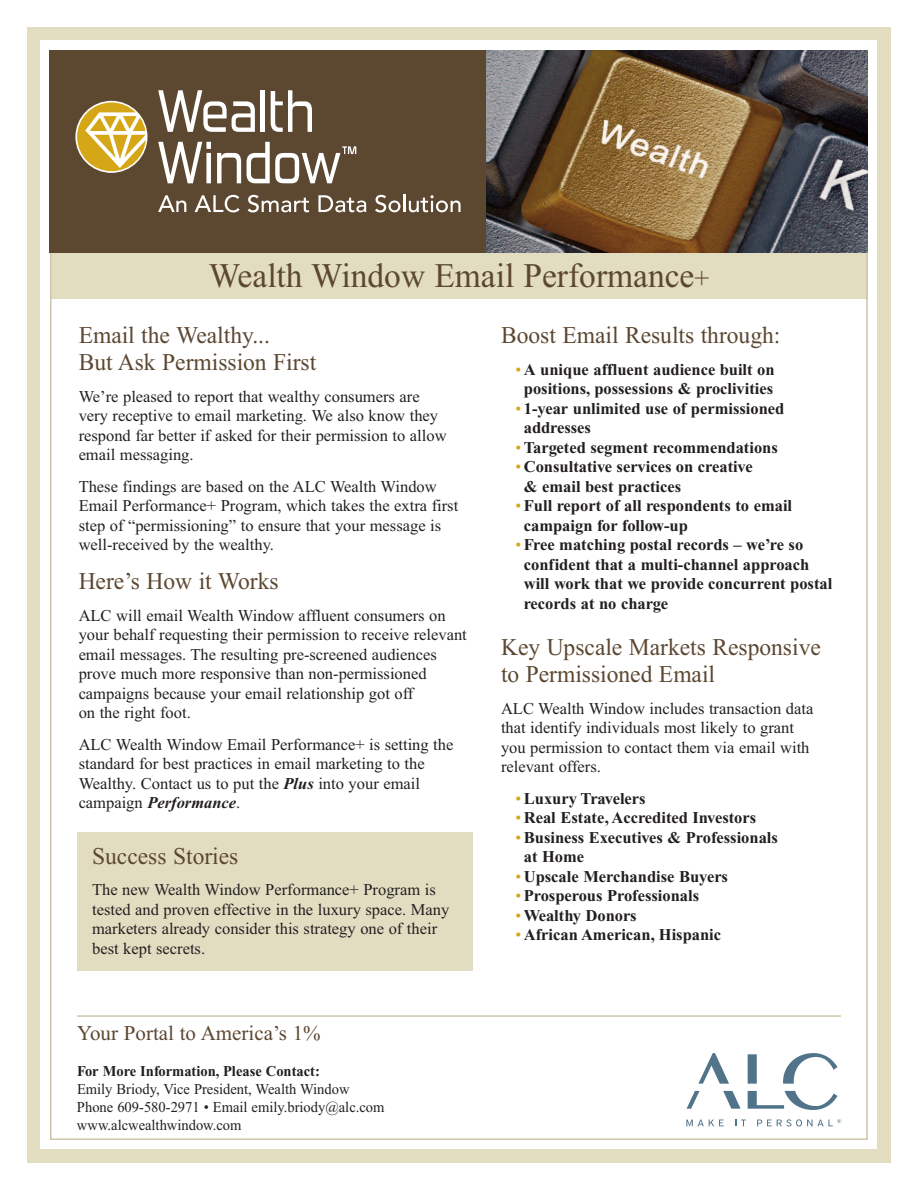
<style>
.page{position:relative;width:918px;height:1188px;background:#fff}
.page>*{position:absolute;margin:0;border:0;box-sizing:border-box;transform-origin:0 0}
.t1{font:34.5px "Times";color:#5c4731}
.t2{font:24px/27px "Times";color:#5c4731}
.t3{font:21px "Times";color:#5c4731}
.t4{font:16.5px/19.5px "Times";color:#231f20}
.t5{font:700 16.5px/19.5px "Times";color:#231f20}
.t6{font:15px/18px "Times";color:#231f20}
.t7{font:700 15px "Times";color:#231f20}
.s1{font-size:27px}
.s2{font-weight:700;font-style:italic}
.s3{font-weight:400;color:#d5a616}
</style>
<div class="page">
<div style="left:27px;top:27px;width:864px;height:1136px;background:#e2ddc1"></div>
<div style="left:41px;top:40px;width:836px;height:1109px;background:#fff"></div>
<div style="left:50px;top:253px;width:818px;height:46px;background:#e2ddc1"></div>
<div style="left:50px;top:50px;width:436px;height:203px;background:#5c4731"></div>
<svg style="left:75px;top:101px;width:72px;height:72px"></svg>
<svg style="left:158px;top:195px;width:28px;height:17px"></svg>
<svg style="left:195px;top:195px;width:45px;height:17px"></svg>
<svg style="left:248px;top:195px;width:61px;height:17px"></svg>
<svg style="left:318px;top:195px;width:48px;height:17px"></svg>
<svg style="left:375px;top:194px;width:86px;height:18px"></svg>
<svg style="left:158px;top:90px;width:97px;height:42px"></svg>
<hr style="left:261px;top:90px;width:4px;height:42px;background:#fff">
<svg style="left:271px;top:90px;width:41px;height:42px"></svg>
<svg style="left:158px;top:142px;width:53px;height:41px"></svg>
<svg style="left:217px;top:153px;width:24px;height:30px"></svg>
<svg style="left:247px;top:142px;width:109px;height:41px"></svg>
<svg style="left:77px;top:103px;width:69px;height:68px;background:#ceb261"></svg>
<img style="left:486px;top:50px;width:382px;height:203px">
<div style="left:77px;top:832px;width:395px;height:139px;background:#e2ddc1"></div>
<svg style="left:686px;top:1120px;width:38px;height:6px"></svg>
<svg style="left:735px;top:1120px;width:11px;height:6px"></svg>
<svg style="left:757px;top:1119px;width:84px;height:7px"></svg>
<svg style="left:687px;top:1091px;width:13px;height:18px"></svg>
<svg style="left:723px;top:1091px;width:18px;height:18px"></svg>
<svg style="left:698px;top:1053px;width:31px;height:31px"></svg>
<svg style="left:748px;top:1053px;width:90px;height:57px"></svg>
<hr style="left:77px;top:1015px;width:764px;height:2px;background:#cec6a9">
<h1 class="t1" style="left:209px;top:255px;width:502px">Wealth Window Email Performance<span class="s1">+</span></h1>
<h2 class="t2" style="left:79px;top:322px;width:239px">Email the Wealthy...<br>But Ask Permission First</h2>
<p class="t4" style="left:79px;top:386px;width:369px">We’re pleased to report that wealthy consumers are very receptive to email marketing. We also know they respond far better if asked for their permission to allow email messaging.</p>
<p class="t4" style="left:79px;top:476px;width:381px">These findings are based on the ALC Wealth Window Email Performance+ Program, which takes the extra first step of “permissioning” to ensure that your message is well-received by the wealthy.</p>
<h2 class="t2" style="left:79px;top:568px;width:201px">Here’s How it Works</h2>
<p class="t4" style="left:79px;top:605px;width:390px">ALC will email Wealth Window affluent consumers on your behalf requesting their permission to receive relevant email messages. The resulting pre-screened audiences prove much more responsive than non-permissioned campaigns because your email relationship got off<br>on the right foot.</p>
<p class="t4" style="left:79px;top:734px;width:376px">ALC Wealth Window Email Performance+ is setting the standard for best practices in email marketing to the Wealthy. Contact us to put the <span class="s2">Plus</span> into your email campaign <span class="s2">Performance</span>.</p>
<h2 class="t2" style="left:92px;top:842px;width:148px">Success Stories</h2>
<p class="t4" style="left:92px;top:880px;width:359px">The new Wealth Window Performance+ Program is tested and proven effective in the luxury space. Many marketers already consider this strategy one of their best kept secrets.</p>
<p class="t3" style="left:77px;top:1020px;width:245px">Your Portal to America’s 1%</p>
<p class="t7" style="left:77px;top:1066px;width:245px">For More Information, Please Contact:</p>
<p class="t6" style="left:77px;top:1080px;width:309px">Emily Briody, Vice President, Wealth Window<br>Phone 609-580-2971 • Email emily.briody@alc.com www.alcwealthwindow.com</p>
<h2 class="t2" style="left:501px;top:321px;width:281px">Boost Email Results through:</h2>
<p class="t5" style="left:516px;top:361px;width:261px;text-align:center"><span class="s3">•</span> A unique affluent audience built on positions, possessions &amp; proclivities</p>
<p class="t5" style="left:524px;top:400px;width:262px;text-indent:-8px"><span class="s3">•</span> 1-year unlimited use of permissioned addresses</p>
<p class="t5" style="left:516px;top:439px;width:264px"><span class="s3">•</span>Targeted segment recommendations</p>
<p class="t5" style="left:524px;top:459px;width:230px;text-indent:-8px"><span class="s3">•</span> Consultative services on creative &amp; email best practices</p>
<p class="t5" style="left:524px;top:498px;width:270px;text-indent:-8px"><span class="s3">•</span>Full report of all respondents to email campaign for follow-up</p>
<p class="t5" style="left:524px;top:537px;width:310px;text-indent:-8px"><span class="s3">•</span>Free matching postal records – we’re so confident that a multi-channel approach will work that we provide concurrent postal records at no charge</p>
<h2 class="t2" style="left:501px;top:633px;width:321px">Key Upscale Markets Responsive to Permissioned Email</h2>
<p class="t4" style="left:501px;top:698px;width:314px">ALC Wealth Window includes transaction data that identify individuals most likely to grant you permission to contact them via email with relevant offers.</p>
<p class="t5" style="left:516px;top:790px;width:131px"><span class="s3">•</span>Luxury Travelers</p>
<p class="t5" style="left:516px;top:810px;width:242px"><span class="s3">•</span> Real Estate, Accredited Investors</p>
<p class="t5" style="left:524px;top:829px;width:256px;text-indent:-8px"><span class="s3">•</span>Business Executives &amp; Professionals at Home</p>
<p class="t5" style="left:516px;top:868px;width:214px"><span class="s3">•</span> Upscale Merchandise Buyers</p>
<p class="t5" style="left:516px;top:888px;width:185px"><span class="s3">•</span>Prosperous Professionals</p>
<p class="t5" style="left:516px;top:907px;width:123px"><span class="s3">•</span>Wealthy Donors</p>
<p class="t5" style="left:516px;top:927px;width:207px"><span class="s3">•</span> African American, Hispanic</p>
</div>
